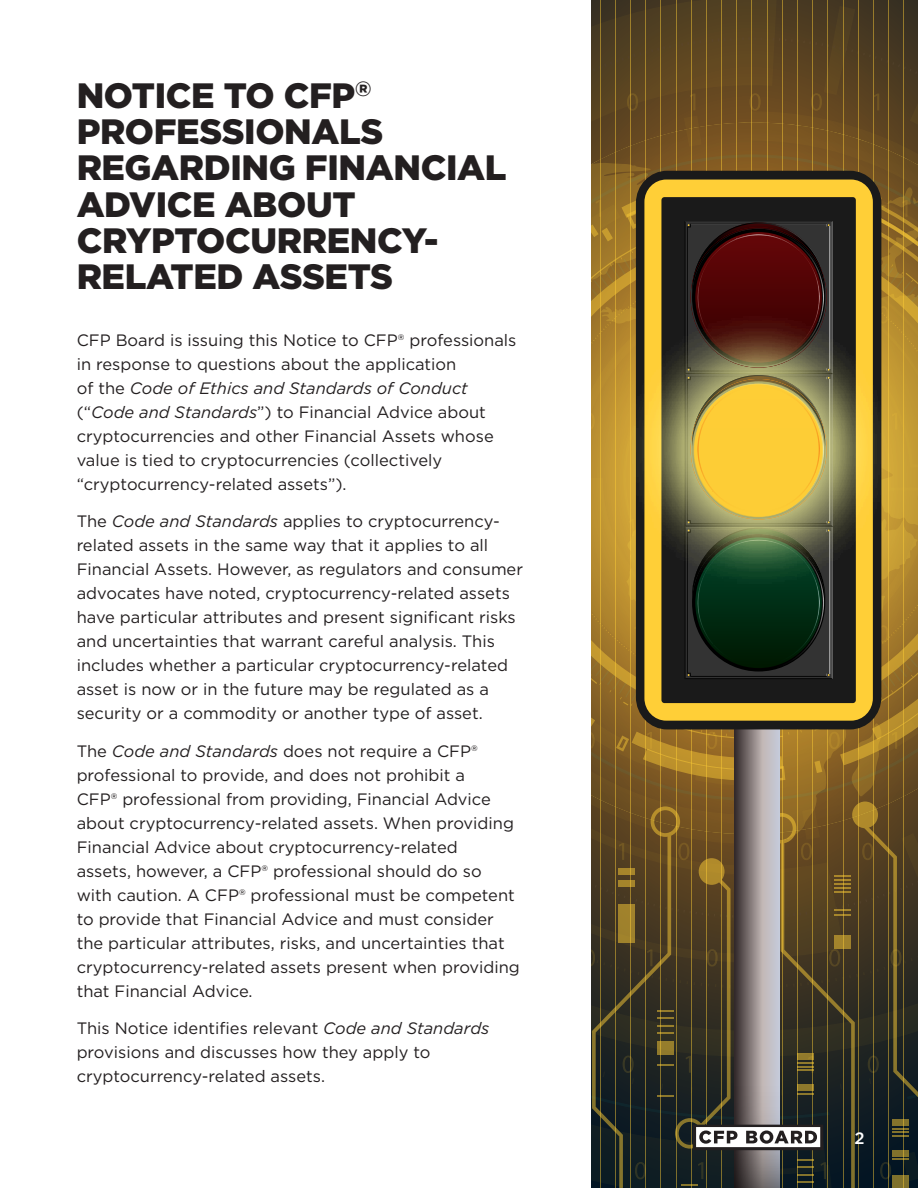
<style>
.page{position:relative;width:918px;height:1188px;background:#fff}
.page>*{position:absolute;margin:0;border:0;box-sizing:border-box;transform-origin:0 0}
.t1{font:900 35.25px/36.3px "Gotham";letter-spacing:-.01em;color:#231f20}
.t2{font:16.5px/24px "Gotham";color:#231f20}
.t3{font:500 16.5px "Gotham";color:#fff}
.s1{font-style:italic}
</style>
<div class="page">
<svg style="left:592px;top:0;width:326px;height:1188px;background:#6d5a2e"></svg>
<p class="t1" style="left:77px;top:76px;width:431px">NOTICE TO CFP<sup>®<br></sup>PROFESSIONALS<br>REGARDING FINANCIAL<br>ADVICE ABOUT<br>CRYPTOCURRENCY-<br>RELATED ASSETS</p>
<p class="t2" style="left:77px;top:327px;width:441px">CFP Board is issuing this Notice to CFP® professionals in response to questions about the application<br>of the <span class="s1">Code of Ethics and Standards of Conduct </span>(“<span class="s1">Code and Standards</span>”) to Financial Advice about cryptocurrencies and other Financial Assets whose value is tied to cryptocurrencies (collectively “cryptocurrency-related assets”).</p>
<p class="t2" style="left:77px;top:509px;width:448px">The <span class="s1">Code and Standards</span> applies to cryptocurrency&shy;related assets in the same way that it applies to all Financial Assets. However, as regulators and consumer advocates have noted, cryptocurrency-related assets have particular attributes and present significant risks and uncertainties that warrant careful analysis. This includes whether a particular cryptocurrency-related asset is now or in the future may be regulated as a security or a commodity or another type of asset.</p>
<p class="t2" style="left:77px;top:738px;width:445px">The <span class="s1">Code and Standards</span> does not require a CFP® professional to provide, and does not prohibit a<br>CFP® professional from providing, Financial Advice about cryptocurrency-related assets. When providing Financial Advice about cryptocurrency-related<br>assets, however, a CFP® professional should do so with caution. A CFP® professional must be competent to provide that Financial Advice and must consider the particular attributes, risks, and uncertainties that cryptocurrency-related assets present when providing that Financial Advice.</p>
<p class="t2" style="left:77px;top:1016px;width:414px">This Notice identifies relevant <span class="s1">Code and Standards </span>provisions and discusses how they apply to cryptocurrency-related assets.</p>
<p class="t3" style="left:855px;top:1127px;width:12px">2</p>
</div>
